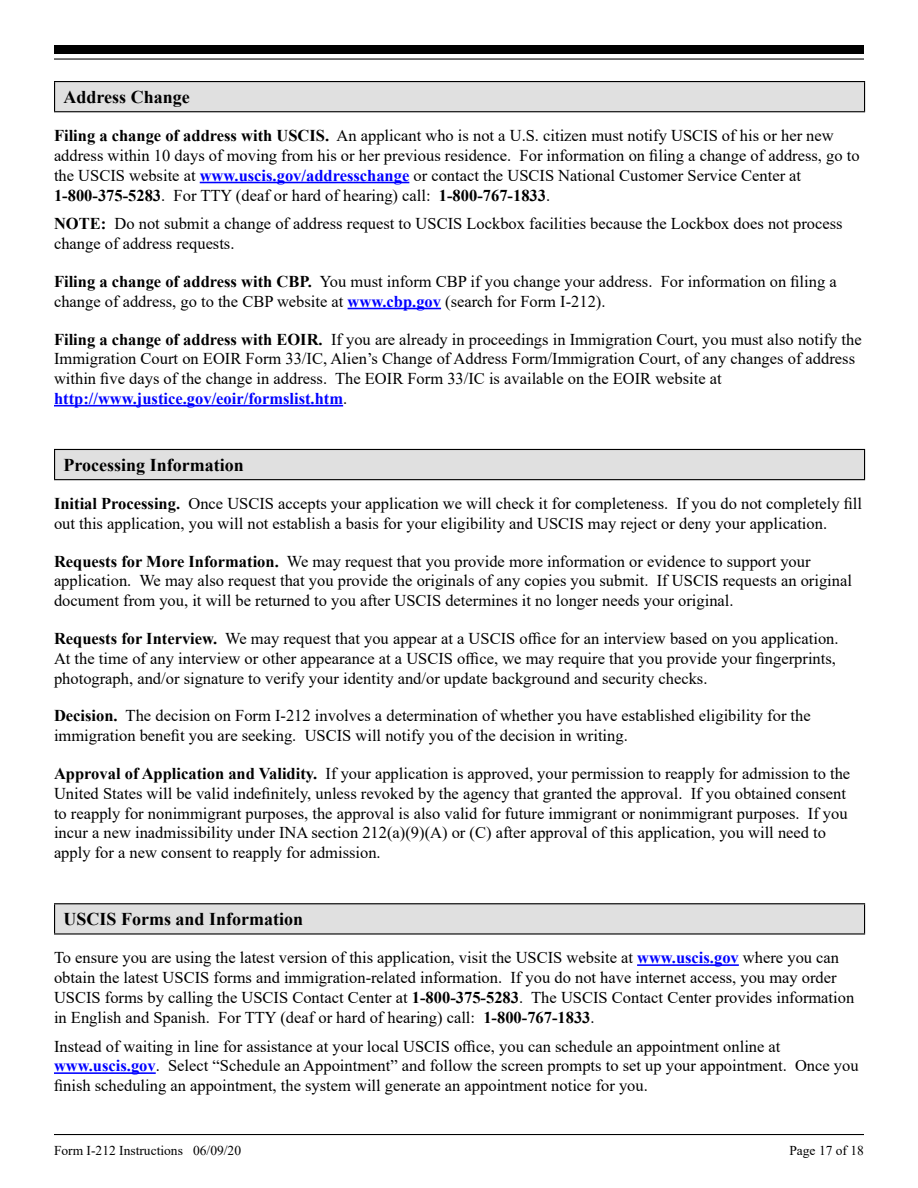
<style>
.page{position:relative;width:918px;height:1188px;background:#fff}
.page>*{position:absolute;margin:0;border:0;box-sizing:border-box;transform-origin:0 0}
.t1{font:700 18px "Times New Roman";color:#000}
.t2{font:16.5px/19.8px "Times New Roman";color:#000}
.t3{font:13.5px "Times New Roman";color:#000}
.s1{font-weight:700}
.s2{font-weight:700;color:#00f}
</style>
<div class="page">
<hr style="left:54px;top:1134px;width:810px;height:1px;background:#000">
<div style="left:54px;top:45px;width:810px;height:9px;background:#000"></div>
<hr style="left:54px;top:58px;width:810px;height:2px;background:#000">
<hr style="left:200px;top:182px;width:209px;height:1px;background:#00f">
<hr style="left:348px;top:308px;width:93px;height:1px;background:#00f">
<hr style="left:54px;top:405px;width:289px;height:1px;background:#00f">
<hr style="left:637px;top:964px;width:102px;height:2px;background:#00f">
<hr style="left:54px;top:1072px;width:102px;height:2px;background:#00f">
<div style="left:55px;top:82px;width:810px;height:30px;background:#e0e0e0"></div>
<hr style="left:54px;top:81px;width:811px;height:1px;background:#000">
<svg style="left:54px;top:82px;width:1px;height:29px"></svg>
<svg style="left:864px;top:82px;width:1px;height:29px"></svg>
<hr style="left:54px;top:111px;width:811px;height:1px;background:#000">
<div style="left:55px;top:449px;width:810px;height:31px;background:#e0e0e0"></div>
<hr style="left:54px;top:449px;width:811px;height:1px;background:#000">
<svg style="left:54px;top:450px;width:1px;height:29px"></svg>
<svg style="left:864px;top:450px;width:1px;height:29px"></svg>
<hr style="left:54px;top:479px;width:811px;height:1px;background:#000">
<div style="left:55px;top:904px;width:810px;height:30px;background:#e0e0e0"></div>
<hr style="left:54px;top:903px;width:811px;height:1px;background:#000">
<svg style="left:54px;top:904px;width:1px;height:29px"></svg>
<svg style="left:864px;top:904px;width:1px;height:29px"></svg>
<hr style="left:54px;top:933px;width:811px;height:2px;background:#000">
<p class="t1" style="left:64px;top:84px;width:128px">Address Change</p>
<p class="t2" style="left:54px;top:125px;width:807px"><span class="s1">Filing a change of address with USCIS.</span> An applicant who is not a U.S. citizen must notify USCIS of his or her new address within 10 days of moving from his or her previous residence. For information on filing a change of address, go to the USCIS website at <span class="s2">www.uscis.gov/addresschange</span> or contact the USCIS National Customer Service Center at <span class="s1">1-800-375-5283</span>. For TTY (deaf or hard of hearing) call: <span class="s1">1-800-767-1833</span>.</p>
<p class="t2" style="left:54px;top:213px;width:790px"><span class="s1">NOTE:</span> Do not submit a change of address request to USCIS Lockbox facilities because the Lockbox does not process change of address requests.</p>
<p class="t2" style="left:54px;top:271px;width:784px"><span class="s1">Filing a change of address with CBP.</span> You must inform CBP if you change your address. For information on filing a change of address, go to the CBP website at <span class="s2">www.cbp.gov</span> (search for Form I-212).</p>
<p class="t2" style="left:54px;top:329px;width:809px"><span class="s1">Filing a change of address with EOIR.</span> If you are already in proceedings in Immigration Court, you must also notify the Immigration Court on EOIR Form 33/IC, Alien’s Change of Address Form/Immigration Court, of any changes of address within five days of the change in address. The EOIR Form 33/IC is available on the EOIR website at <span class="s2">http://www.justice.gov/eoir/formslist.htm</span>.</p>
<p class="t1" style="left:64px;top:452px;width:182px">Processing Information</p>
<p class="t2" style="left:54px;top:493px;width:810px"><span class="s1">Initial Processing.</span> Once USCIS accepts your application we will check it for completeness. If you do not completely fill out this application, you will not establish a basis for your eligibility and USCIS may reject or deny your application.</p>
<p class="t2" style="left:54px;top:551px;width:800px"><span class="s1">Requests for More Information.</span> We may request that you provide more information or evidence to support your application. We may also request that you provide the originals of any copies you submit. If USCIS requests an original document from you, it will be returned to you after USCIS determines it no longer needs your original.</p>
<p class="t2" style="left:54px;top:628px;width:786px"><span class="s1">Requests for Interview.</span> We may request that you appear at a USCIS office for an interview based on you application.<br>At the time of any interview or other appearance at a USCIS office, we may require that you provide your fingerprints, photograph, and/or signature to verify your identity and/or update background and security checks.</p>
<p class="t2" style="left:54px;top:705px;width:758px"><span class="s1">Decision.</span> The decision on Form I-212 involves a determination of whether you have established eligibility for the immigration benefit you are seeking. USCIS will notify you of the decision in writing.</p>
<p class="t2" style="left:54px;top:763px;width:798px"><span class="s1">Approval of Application and Validity.</span> If your application is approved, your permission to reapply for admission to the United States will be valid indefinitely, unless revoked by the agency that granted the approval. If you obtained consent to reapply for nonimmigrant purposes, the approval is also valid for future immigrant or nonimmigrant purposes. If you incur a new inadmissibility under INA section 212(a)(9)(A) or (C) after approval of this application, you will need to apply for a new consent to reapply for admission.</p>
<p class="t1" style="left:64px;top:906px;width:241px">USCIS Forms and Information</p>
<p class="t2" style="left:54px;top:947px;width:802px">To ensure you are using the latest version of this application, visit the USCIS website at <span class="s2">www.uscis.gov</span> where you can obtain the latest USCIS forms and immigration-related information. If you do not have internet access, you may order USCIS forms by calling the USCIS Contact Center at <span class="s1">1-800-375-5283</span>. The USCIS Contact Center provides information in English and Spanish. For TTY (deaf or hard of hearing) call: <span class="s1">1-800-767-1833</span>.</p>
<p class="t2" style="left:54px;top:1036px;width:806px">Instead of waiting in line for assistance at your local USCIS office, you can schedule an appointment online at <span class="s2">www.uscis.gov</span>. Select “Schedule an Appointment” and follow the screen prompts to set up your appointment. Once you finish scheduling an appointment, the system will generate an appointment notice for you.</p>
<p class="t3" style="left:54px;top:1141px;width:189px">Form I-212 Instructions 06/09/20</p>
<p class="t3" style="left:789px;top:1141px;width:76px">Page 17 of 18</p>
</div>
